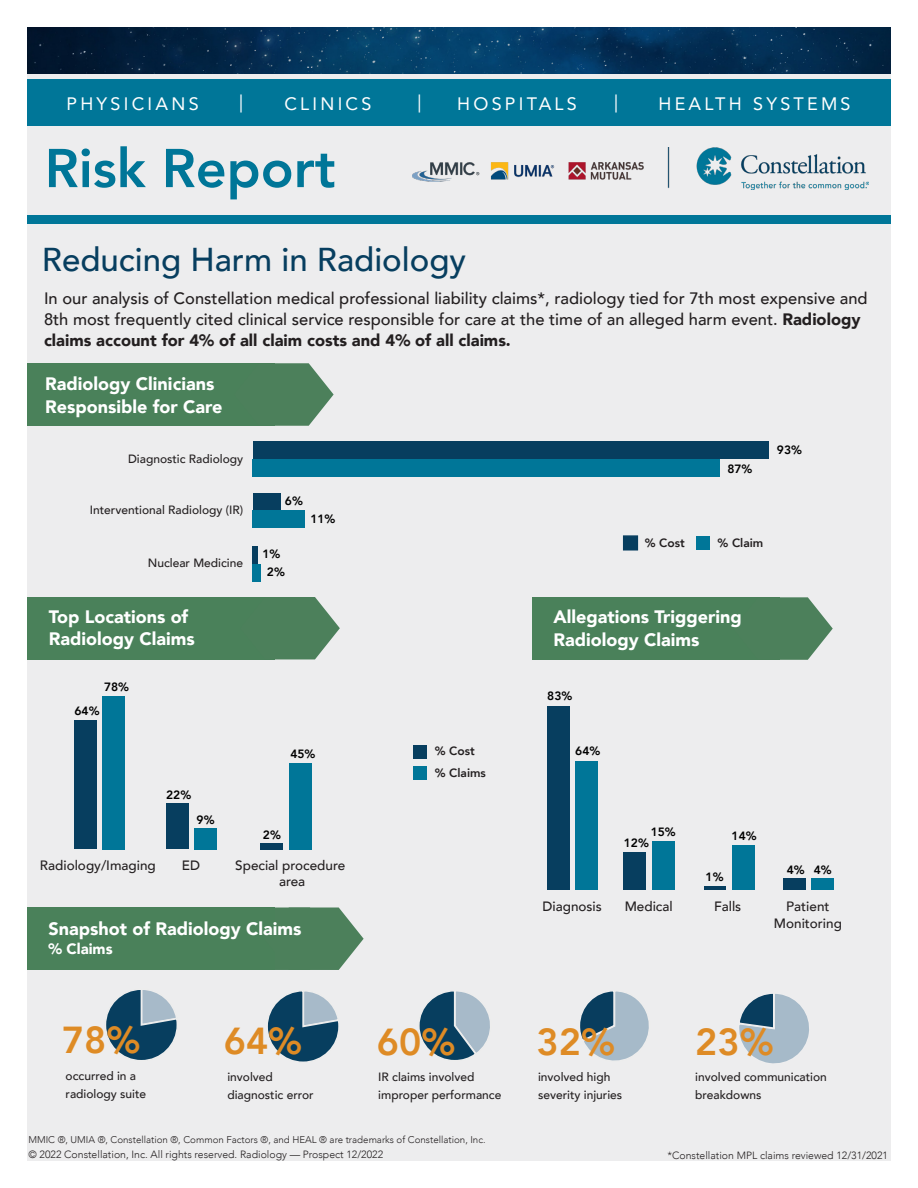
<style>
.page{position:relative;width:918px;height:1188px;background:#fff}
.page>*{position:absolute;margin:0;border:0;box-sizing:border-box;transform-origin:0 0}
.t1{font:800 54px "Avenir";color:#007698}
.t2{font:800 37.5px "Avenir";color:#de8b25}
.t3{font:500 33px "Avenir";color:#073e5f}
.t4{font:900 18px "Avenir";color:#fff}
.t5{font:18px "Avenir";letter-spacing:.18em;color:#fff}
.t6{font:500 16.5px/21px "Avenir";color:#231f20}
.t7{font:900 15px "Avenir";color:#fff}
.t8{font:500 13.5px "Avenir";color:#231f20}
.t9{font:500 12px "Avenir";color:#231f20}
.t10{font:800 12px "Avenir";color:#000}
.t11{font:800 12px "Avenir";color:#231f20}
.t12{font:300 10.5px "Avenir";color:#231f20}
.t13{font:300 9.75px "Avenir";color:#231f20}
.s1{font-weight:900}
</style>
<div class="page">
<div style="left:27px;top:27px;width:864px;height:1134px;background:#ededee"></div>
<img style="left:27px;top:27px;width:864px;height:47px">
<div style="left:27px;top:80px;width:864px;height:46px;background:#007698"></div>
<div style="left:27px;top:216px;width:864px;height:8px;background:#007698"></div>
<svg style="left:580px;top:991px;width:69px;height:70px"></svg>
<svg style="left:739px;top:993px;width:70px;height:71px"></svg>
<svg style="left:419px;top:991px;width:71px;height:69px"></svg>
<svg style="left:267px;top:991px;width:72px;height:71px"></svg>
<div style="left:27px;top:363px;width:247px;height:63px;background:#4a815a"></div>
<svg style="left:274px;top:363px;width:60px;height:63px"></svg>
<div style="left:27px;top:597px;width:247px;height:62px;background:#4a815a"></div>
<svg style="left:274px;top:597px;width:66px;height:62px"></svg>
<div style="left:532px;top:597px;width:247px;height:63px;background:#4a815a"></div>
<svg style="left:779px;top:597px;width:54px;height:63px"></svg>
<div style="left:75px;top:720px;width:22px;height:129px;background:#073e5f"></div>
<div style="left:103px;top:696px;width:22px;height:153px;background:#007698"></div>
<div style="left:166px;top:804px;width:22px;height:45px;background:#073e5f"></div>
<div style="left:195px;top:828px;width:22px;height:21px;background:#007698"></div>
<div style="left:261px;top:843px;width:22px;height:6px;background:#073e5f"></div>
<div style="left:289px;top:763px;width:22px;height:86px;background:#007698"></div>
<img style="left:413px;top:148px;width:456px;height:42px">
<div style="left:547px;top:706px;width:22px;height:184px;background:#073e5f"></div>
<div style="left:576px;top:761px;width:22px;height:129px;background:#007698"></div>
<div style="left:624px;top:853px;width:22px;height:37px;background:#073e5f"></div>
<div style="left:652px;top:841px;width:22px;height:49px;background:#007698"></div>
<hr style="left:704px;top:887px;width:21px;height:3px;background:#073e5f">
<div style="left:732px;top:845px;width:22px;height:45px;background:#007698"></div>
<div style="left:783px;top:878px;width:22px;height:12px;background:#073e5f"></div>
<div style="left:812px;top:878px;width:22px;height:12px;background:#007698"></div>
<div style="left:27px;top:908px;width:247px;height:62px;background:#4a815a"></div>
<svg style="left:274px;top:908px;width:90px;height:62px;background:#628f6f"></svg>
<div style="left:414px;top:766px;width:13px;height:14px;background:#007698"></div>
<div style="left:414px;top:745px;width:13px;height:14px;background:#073e5f"></div>
<div style="left:696px;top:536px;width:14px;height:14px;background:#007698"></div>
<div style="left:623px;top:535px;width:15px;height:16px;background:#073e5f;border:2px solid #073e5f"></div>
<div style="left:253px;top:442px;width:516px;height:17px;background:#073e5f"></div>
<div style="left:253px;top:459px;width:467px;height:18px;background:#007698"></div>
<div style="left:253px;top:493px;width:28px;height:18px;background:#073e5f"></div>
<div style="left:253px;top:510px;width:52px;height:18px;background:#007698"></div>
<div style="left:253px;top:546px;width:5px;height:18px;background:#073e5f"></div>
<div style="left:253px;top:564px;width:8px;height:17px;background:#007698"></div>
<svg style="left:106px;top:990px;width:71px;height:70px"></svg>
<p class="t5" style="left:239px;top:87px;width:5px">|</p>
<p class="t5" style="left:417px;top:87px;width:5px">|</p>
<p class="t5" style="left:614px;top:87px;width:5px">|</p>
<p class="t5" style="left:66px;top:89px;width:134px">PHYSICIANS</p>
<p class="t5" style="left:284px;top:89px;width:89px">CLINICS</p>
<p class="t5" style="left:457px;top:89px;width:121px">HOSPITALS</p>
<p class="t5" style="left:658px;top:89px;width:194px">HEALTH SYSTEMS</p>
<p class="t1" style="left:45px;top:126px;width:293px">Risk Report</p>
<p class="t3" style="left:42px;top:231px;width:426px">Reducing Harm in Radiology</p>
<p class="t6" style="left:44px;top:287px;width:825px">In our analysis of Constellation medical professional liability claims*, radiology tied for 7th most expensive and<br>8th most frequently cited clinical service responsible for care at the time of an alleged harm event. <span class="s1">Radiology claims account for 4% of all claim costs and 4% of all claims.</span></p>
<p class="t4" style="left:45px;top:368px;width:171px">Radiology Clinicians</p>
<p class="t4" style="left:45px;top:391px;width:179px">Responsible for Care</p>
<p class="t9" style="left:128px;top:448px;width:117px">Diagnostic Radiology</p>
<p class="t9" style="left:90px;top:499px;width:155px">Interventional Radiology (IR)</p>
<p class="t9" style="left:148px;top:552px;width:97px">Nuclear Medicine</p>
<p class="t4" style="left:49px;top:601px;width:141px">Top Locations of</p>
<p class="t4" style="left:49px;top:624px;width:148px">Radiology Claims</p>
<p class="t10" style="left:104px;top:677px;width:27px">78%</p>
<p class="t10" style="left:75px;top:701px;width:27px">64%</p>
<p class="t10" style="left:166px;top:785px;width:27px">22%</p>
<p class="t10" style="left:197px;top:810px;width:19px">9%</p>
<p class="t10" style="left:285px;top:491px;width:19px">6%</p>
<p class="t10" style="left:310px;top:510px;width:27px">11%</p>
<p class="t10" style="left:262px;top:544px;width:19px">1%</p>
<p class="t10" style="left:267px;top:563px;width:19px">2%</p>
<p class="t10" style="left:290px;top:744px;width:27px">45%</p>
<p class="t10" style="left:263px;top:825px;width:19px">2%</p>
<p class="t8" style="left:40px;top:854px;width:117px">Radiology/Imaging</p>
<p class="t8" style="left:182px;top:854px;width:20px">ED</p>
<p class="t8" style="left:235px;top:854px;width:112px">Special procedure</p>
<p class="t8" style="left:279px;top:870px;width:28px">area</p>
<p class="t4" style="left:48px;top:913px;width:254px">Snapshot of Radiology Claims</p>
<p class="t7" style="left:48px;top:936px;width:66px">% Claims</p>
<p class="t11" style="left:435px;top:741px;width:41px">% Cost</p>
<p class="t11" style="left:435px;top:764px;width:53px">% Claims</p>
<p class="t10" style="left:727px;top:460px;width:27px">87%</p>
<p class="t10" style="left:777px;top:440px;width:27px">93%</p>
<p class="t11" style="left:645px;top:534px;width:41px">% Cost</p>
<p class="t11" style="left:718px;top:534px;width:47px">% Claim</p>
<p class="t4" style="left:554px;top:601px;width:190px">Allegations Triggering</p>
<p class="t4" style="left:554px;top:624px;width:148px">Radiology Claims</p>
<p class="t10" style="left:547px;top:687px;width:27px">83%</p>
<p class="t10" style="left:575px;top:741px;width:27px">64%</p>
<p class="t10" style="left:651px;top:823px;width:27px">15%</p>
<p class="t10" style="left:624px;top:834px;width:27px">12%</p>
<p class="t10" style="left:732px;top:826px;width:27px">14%</p>
<p class="t10" style="left:706px;top:868px;width:19px">1%</p>
<p class="t10" style="left:787px;top:861px;width:19px">4%</p>
<p class="t10" style="left:814px;top:861px;width:19px">4%</p>
<p class="t8" style="left:543px;top:895px;width:61px">Diagnosis</p>
<p class="t8" style="left:625px;top:895px;width:49px">Medical</p>
<p class="t8" style="left:714px;top:895px;width:29px">Falls</p>
<p class="t8" style="left:786px;top:895px;width:45px">Patient</p>
<p class="t8" style="left:774px;top:911px;width:69px">Monitoring</p>
<p class="t2" style="left:62px;top:1011px;width:80px">78%</p>
<p class="t9" style="left:66px;top:1065px;width:72px">occurred in a</p>
<p class="t9" style="left:66px;top:1083px;width:82px">radiology suite</p>
<p class="t2" style="left:224px;top:1012px;width:80px">64%</p>
<p class="t2" style="left:377px;top:1012px;width:80px">60%</p>
<p class="t2" style="left:537px;top:1012px;width:80px">32%</p>
<p class="t2" style="left:695px;top:1012px;width:80px">23%</p>
<p class="t9" style="left:227px;top:1067px;width:47px">involved</p>
<p class="t9" style="left:227px;top:1085px;width:88px">diagnostic error</p>
<p class="t9" style="left:378px;top:1067px;width:98px">IR claims involved</p>
<p class="t9" style="left:378px;top:1085px;width:125px">improper performance</p>
<p class="t9" style="left:538px;top:1067px;width:74px">involved high</p>
<p class="t9" style="left:538px;top:1085px;width:86px">severity injuries</p>
<p class="t9" style="left:695px;top:1067px;width:133px">involved communication</p>
<p class="t9" style="left:695px;top:1085px;width:68px">breakdowns</p>
<p class="t13" style="left:28px;top:1134px;width:459px">MMIC ®, UMIA ®, Constellation ®, Common Factors ®, and HEAL ® are trademarks of Constellation, Inc.</p>
<p class="t12" style="left:28px;top:1148px;width:356px">© 2022 Constellation, Inc. All rights reserved. Radiology — Prospect 12/2022</p>
<p class="t12" style="left:667px;top:1149px;width:222px">*Constellation MPL claims reviewed 12/31/2021</p>
</div>
